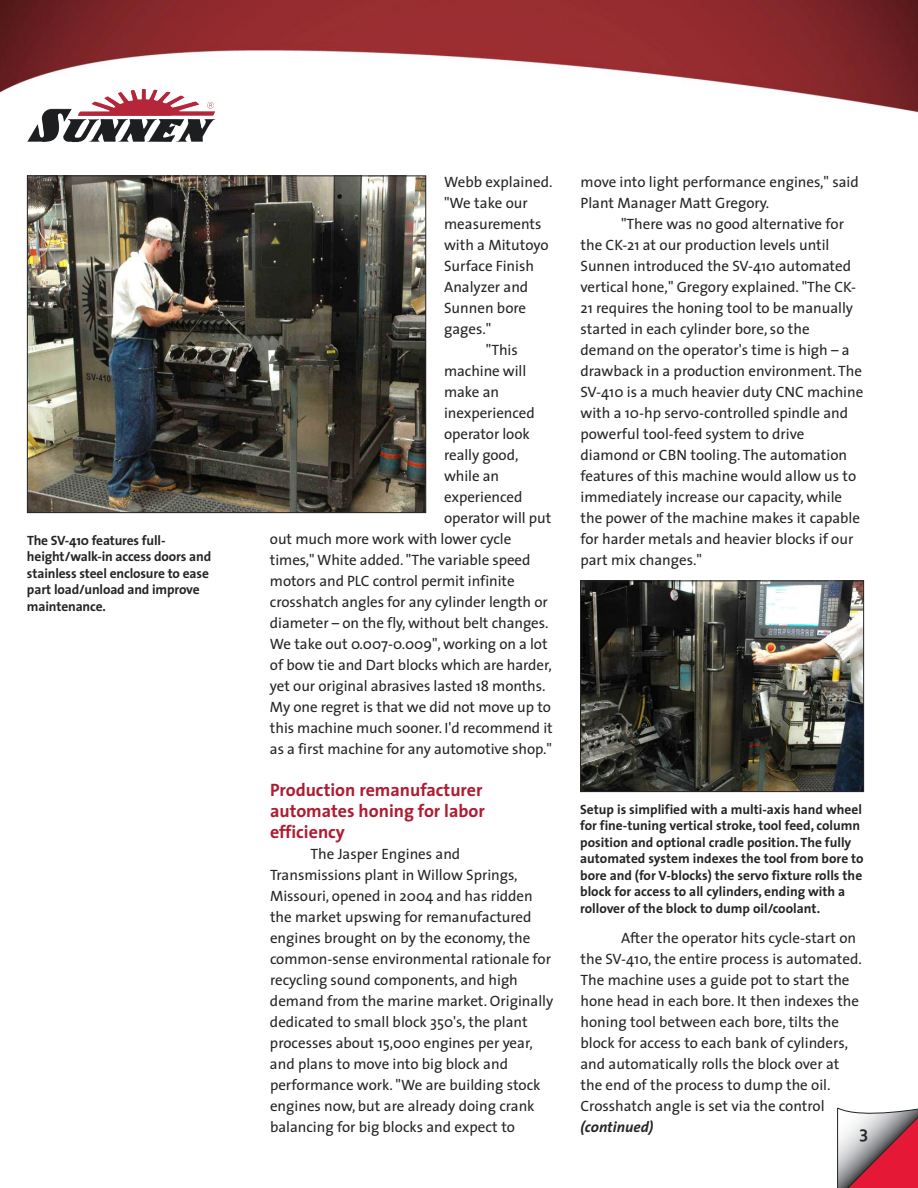
<style>
.page{position:relative;width:918px;height:1188px;background:#fff}
.page>*{position:absolute;margin:0;border:0;box-sizing:border-box;transform-origin:0 0}
.t1{font:700 18px/21px "The Sans";color:#af1c31}
.t2{font:700 18px "Corbel";color:#272627}
.t3{font:15px/21px "The Sans";color:#272627}
.t4{font:italic 700 15px "The Sans";color:#272627}
.t5{font:700 13.5px/16.5px "The Sans";color:#272627}
</style>
<div class="page">
<img style="left:0;top:0;width:918px;height:135px">
<img style="left:27px;top:92px;width:96px;height:50px">
<svg style="left:838px;top:1108px;width:80px;height:80px;background:#c37682"></svg>
<hr style="left:837px;top:1108px;width:1px;height:80px;background:#231f20">
<img style="left:582px;top:582px;width:280px;height:208px">
<div style="left:580px;top:580px;width:284px;height:212px;border:1px solid #272627"></div>
<img style="left:29px;top:178px;width:395px;height:333px">
<div style="left:27px;top:176px;width:399px;height:337px;border:1px solid #272627"></div>
<p class="t5" style="left:27px;top:533px;width:186px">The SV-410 features full&shy;height/walk-in access doors and stainless steel enclosure to ease part load/unload and improve maintenance.</p>
<p class="t3" style="left:444px;top:173px;width:110px">Webb explained.</p>
<p class="t3" style="left:444px;top:194px;width:85px">"We take our</p>
<p class="t3" style="left:444px;top:215px;width:99px">measurements</p>
<p class="t3" style="left:444px;top:236px;width:106px">with a Mitutoyo</p>
<p class="t3" style="left:444px;top:257px;width:91px">Surface Finish</p>
<p class="t3" style="left:444px;top:278px;width:86px">Analyzer and</p>
<p class="t3" style="left:444px;top:299px;width:84px">Sunnen bore</p>
<p class="t3" style="left:444px;top:320px;width:49px">gages."</p>
<p class="t3" style="left:486px;top:341px;width:33px">"This</p>
<p class="t3" style="left:444px;top:362px;width:84px">machine will</p>
<p class="t3" style="left:444px;top:383px;width:56px">make an</p>
<p class="t3" style="left:444px;top:404px;width:92px">inexperienced</p>
<p class="t3" style="left:444px;top:425px;width:87px">operator look</p>
<p class="t3" style="left:444px;top:446px;width:76px">really good,</p>
<p class="t3" style="left:444px;top:467px;width:57px">while an</p>
<p class="t3" style="left:444px;top:488px;width:80px">experienced</p>
<p class="t3" style="left:444px;top:509px;width:109px">operator will put</p>
<p class="t3" style="left:270px;top:530px;width:243px">out much more work with lower cycle</p>
<p class="t3" style="left:270px;top:551px;width:262px">times," White added. "The variable speed</p>
<p class="t3" style="left:270px;top:572px;width:246px">motors and PLC control permit infinite</p>
<p class="t3" style="left:270px;top:593px;width:279px">crosshatch angles for any cylinder length or</p>
<p class="t3" style="left:270px;top:614px;width:280px">diameter – on the fly, without belt changes.</p>
<p class="t3" style="left:270px;top:635px;width:279px">We take out 0.007-0.009", working on a lot</p>
<p class="t3" style="left:270px;top:656px;width:283px">of bow tie and Dart blocks which are harder,</p>
<p class="t3" style="left:270px;top:677px;width:277px">yet our original abrasives lasted 18 months.</p>
<p class="t3" style="left:270px;top:698px;width:283px">My one regret is that we did not move up to</p>
<p class="t3" style="left:270px;top:719px;width:284px">this machine much sooner. I'd recommend it</p>
<p class="t3" style="left:270px;top:740px;width:284px">as a first machine for any automotive shop."</p>
<p class="t1" style="left:270px;top:781px;width:216px">Production remanufacturer automates honing for labor efficiency</p>
<p class="t3" style="left:270px;top:845px;width:285px;text-indent:41px">The Jasper Engines and Transmissions plant in Willow Springs, Missouri, opened in 2004 and has ridden the market upswing for remanufactured engines brought on by the economy, the common-sense environmental rationale for recycling sound components, and high demand from the marine market. Originally dedicated to small block 350's, the plant processes about 15,000 engines per year, and plans to move into big block and performance work. "We are building stock engines now, but are already doing crank balancing for big blocks and expect to</p>
<p class="t3" style="left:581px;top:173px;width:280px">move into light performance engines," said<br>Plant Manager Matt Gregory.</p>
<p class="t3" style="left:581px;top:215px;width:284px;text-indent:41px">"There was no good alternative for the CK-21 at our production levels until Sunnen introduced the SV-410 automated vertical hone," Gregory explained. "The CK-21 requires the honing tool to be manually started in each cylinder bore, so the demand on the operator's time is high – a drawback in a production environment. The SV-410 is a much heavier duty CNC machine with a 10-hp servo-controlled spindle and powerful tool-feed system to drive diamond or CBN tooling. The automation features of this machine would allow us to immediately increase our capacity, while the power of the machine makes it capable for harder metals and heavier blocks if our part mix changes."</p>
<p class="t5" style="left:580px;top:802px;width:285px">Setup is simplified with a multi-axis hand wheel for fine-tuning vertical stroke, tool feed, column position and optional cradle position. The fully automated system indexes the tool from bore to bore and (for V-blocks) the servo fixture rolls the block for access to all cylinders, ending with a rollover of the block to dump oil/coolant.</p>
<p class="t3" style="left:580px;top:929px;width:283px;text-indent:41px">After the operator hits cycle-start on the SV-410, the entire process is automated.<br>The machine uses a guide pot to start the hone head in each bore. It then indexes the honing tool between each bore, tilts the block for access to each bank of cylinders, and automatically rolls the block over at the end of the process to dump the oil.<br>Crosshatch angle is set via the control</p>
<p class="t4" style="left:580px;top:1121px;width:74px">(continued)</p>
<p class="t2" style="left:860px;top:1122px;width:10px">3</p>
</div>
